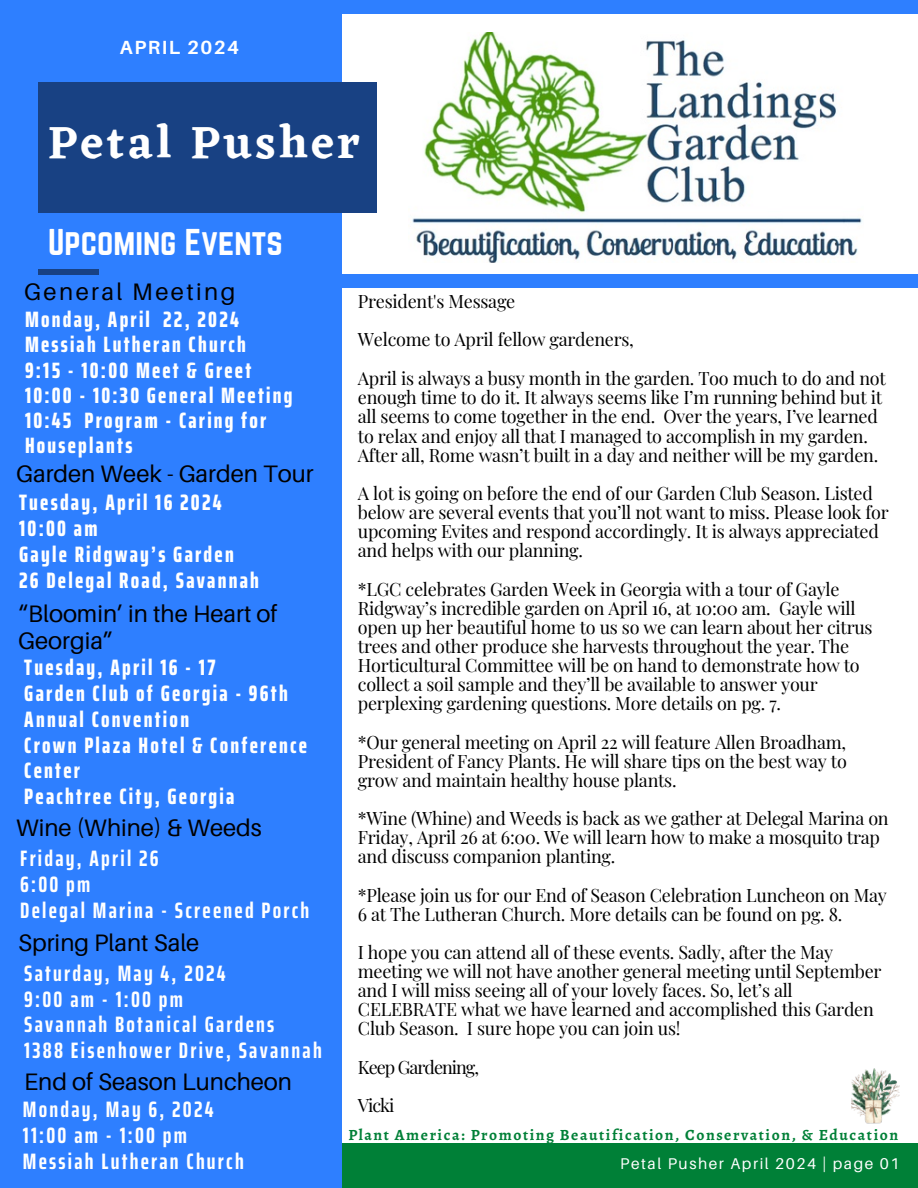
<style>
.page{position:relative;width:918px;height:1188px;background:#fff}
.page>*{position:absolute;margin:0;border:0;box-sizing:border-box;transform-origin:0 0}
.t1{font:600 46.5px "Eczar";letter-spacing:.07em;color:#fff}
.t2{font:32.55px "Norwester";color:#fff}
.t3{font:23.85px/27px "Aileron";color:#000}
.t4{font:23.85px "Aileron";letter-spacing:.1em;color:#000}
.t5{font:700 extra-condensed 22.35px/25.8px "Saira";letter-spacing:.1em;color:#fff}
.t6{font:800 extra-condensed 22.35px/25.8px "Saira";letter-spacing:.1em;color:#fff}
.t7{font:800 extra-condensed 22.2px/25.2px "Saira";letter-spacing:.1em;color:#fff}
.t8{font:700 19.05px "Aileron";letter-spacing:.08em;color:#fff}
.t9{font:18px/19.2px "Playfair Display";letter-spacing:-.015em;color:#000}
.t10{font:18px/38.2px "Playfair Display";letter-spacing:-.055em;color:#000}
.t11{font:700 15.6px "Alegreya";letter-spacing:.1em;color:#008037}
.t12{font:15.6px "Aileron";letter-spacing:.1em;color:#fff}
</style>
<div class="page">
<img style="left:412px;top:33px;width:450px;height:229px">
<div style="left:340px;top:1144px;width:578px;height:44px;background:#008037"></div>
<div style="left:0;top:0;width:341px;height:1188px;background:#2e7fff"></div>
<div style="left:38px;top:82px;width:338px;height:131px;background:#184183"></div>
<div style="left:305px;top:274px;width:613px;height:14px;background:#2e7fff"></div>
<div style="left:38px;top:269px;width:61px;height:6px;background:#184183"></div>
<div style="left:321px;top:0;width:597px;height:14px;background:#2e7fff"></div>
<img style="left:851px;top:1068px;width:48px;height:55px">
<p class="t8" style="left:120px;top:35px;width:121px">APRIL 2024</p>
<h1 class="t1" style="left:48px;top:115px;width:313px">Petal Pusher</h1>
<h2 class="t2" style="left:48px;top:222px;width:236px">Upcoming Events</h2>
<h3 class="t4" style="left:24px;top:277px;width:213px">General Meeting</h3>
<p class="t7" style="left:25px;top:307px;width:269px">Monday, April 22, 2024<br>Messiah Lutheran Church<br>9:15 - 10:00 Meet &amp; Greet<br>10:00 - 10:30 General Meeting<br>10:45 Program - Caring for<br>Houseplants</p>
<h3 class="t3" style="left:16px;top:459px;width:299px">Garden Week - Garden Tour</h3>
<p class="t6" style="left:19px;top:490px;width:241px">Tuesday, April 16 2024<br>10:00 am<br>Gayle Ridgway’s Garden<br>26 Delegal Road, Savannah</p>
<h3 class="t3" style="left:18px;top:600px;width:261px">“Bloomin’ in the Heart of<br>Georgia”</h3>
<p class="t6" style="left:24px;top:654px;width:284px">Tuesday, April 16 - 17<br>Garden Club of Georgia - 96th<br>Annual Convention<br>Crown Plaza Hotel &amp; Conference<br>Center<br>Peachtree City, Georgia</p>
<h3 class="t3" style="left:16px;top:814px;width:247px">Wine (Whine) &amp; Weeds</h3>
<p class="t5" style="left:20px;top:845px;width:291px">Friday, April 26<br>6:00 pm<br>Delegal Marina - Screened Porch</p>
<h3 class="t3" style="left:18px;top:929px;width:183px">Spring Plant Sale</h3>
<p class="t5" style="left:24px;top:960px;width:299px">Saturday, May 4, 2024<br>9:00 am - 1:00 pm<br>Savannah Botanical Gardens<br>1388 Eisenhower Drive, Savannah</p>
<h3 class="t3" style="left:24px;top:1068px;width:269px">End of Season Luncheon</h3>
<p class="t5" style="left:23px;top:1096px;width:222px">Monday, May 6, 2024<br>11:00 am - 1:00 pm<br>Messiah Lutheran Church</p>
<p class="t9" style="left:358px;top:281px;width:529px;line-height:38.8px">President's Message<br>Welcome to April fellow gardeners,<br>April is always a busy month in the garden. Too much to do and not</p>
<p class="t9" style="left:358px;top:387px;width:526px">enough time to do it. It always seems like I’m running behind but it all seems to come together in the end. Over the years, I’ve learned to relax and enjoy all that I managed to accomplish in my garden.<br>After all, Rome wasn’t built in a day and neither will be my garden.</p>
<p class="t9" style="left:358px;top:483px;width:532px">A lot is going on before the end of our Garden Club Season. Listed below are several events that you’ll not want to miss. Please look for upcoming Evites and respond accordingly. It is always appreciated and helps with our planning.</p>
<p class="t9" style="left:358px;top:578px;width:516px">*LGC celebrates Garden Week in Georgia with a tour of Gayle Ridgway’s incredible garden on April 16, at 10:00 am. Gayle will open up her beautiful home to us so we can learn about her citrus trees and other produce she harvests throughout the year. The Horticultural Committee will be on hand to demonstrate how to collect a soil sample and they’ll be available to answer your perplexing gardening questions. More details on pg. 7.</p>
<p class="t9" style="left:358px;top:731px;width:491px;text-align:justify">*Our general meeting on April 22 will feature Allen Broadham, President of Fancy Plants. He will share tips on the best way to grow and maintain healthy house plants.</p>
<p class="t9" style="left:358px;top:808px;width:532px">*Wine (Whine) and Weeds is back as we gather at Delegal Marina on<br>Friday, April 26 at 6:00. We will learn how to make a mosquito trap and discuss companion planting.</p>
<p class="t9" style="left:358px;top:884px;width:531px">*Please join us for our End of Season Celebration Luncheon on May<br>6 at The Lutheran Church. More details can be found on pg. 8.</p>
<p class="t9" style="left:358px;top:942px;width:525px">I hope you can attend all of these events. Sadly, after the May meeting we will not have another general meeting until September and I will miss seeing all of your lovely faces. So, let’s all CELEBRATE what we have learned and accomplished this Garden Club Season. I sure hope you can join us!</p>
<p class="t10" style="left:358px;top:1047px;width:123px">Keep Gardening,<br>Vicki</p>
<p class="t11" style="left:348px;top:1124px;width:551px">Plant America: Promoting Beautification, Conservation, &amp; Education</p>
<p class="t12" style="left:620px;top:1154px;width:281px">Petal Pusher April 2024 | page 01</p>
</div>
